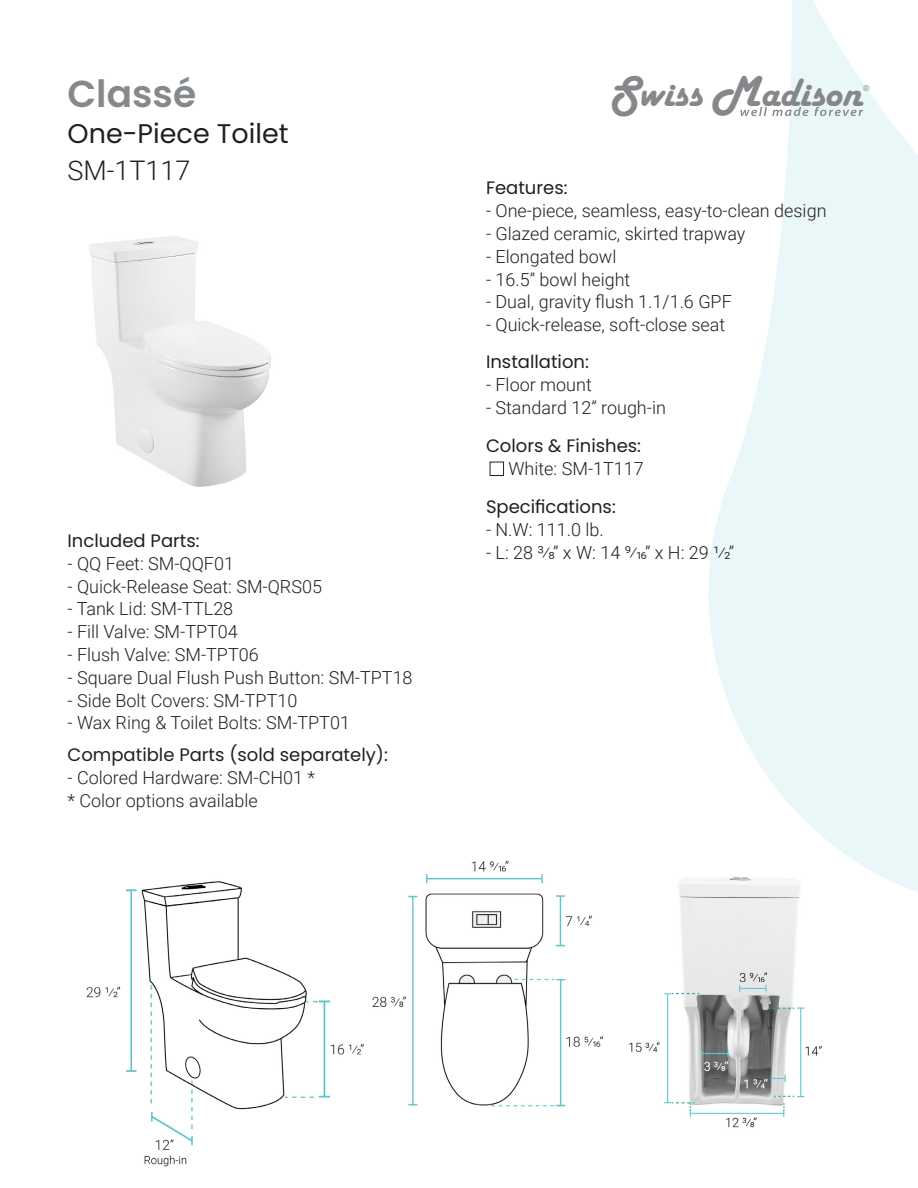
<style>
.page{position:relative;width:918px;height:1188px;background:#fff}
.page>*{position:absolute;margin:0;border:0;box-sizing:border-box;transform-origin:0 0}
.t1{font:41.1px "Harlow Solid";color:#85878a}
.t2{font:600 37.5px "Poppins";color:#85898c}
.t3{font:27px "Poppins";color:#231f20}
.t4{font:300 27px "Roboto";color:#231f20}
.t5{font:300 18px "Roboto";color:#231f20}
.t6{font:18px "Poppins";color:#231f20}
.t7{font:8.1px "Arial";color:#85878a}
.s1{font-size:45px}
</style>
<div class="page">
<img style="left:89px;top:236px;width:182px;height:251px">
<img style="left:629px;top:944px;width:193px;height:184px">
<svg style="left:678px;top:0;width:240px;height:944px;fill:#eaf7f8"></svg>
<svg style="left:740px;top:107px;width:123px;height:9px"></svg>
<img style="left:86px;top:860px;width:517px;height:307px">
<div style="left:490px;top:462px;width:14px;height:14px;border:1px solid #231f20"></div>
<p class="t2" style="left:68px;top:72px;width:130px">Classé</p>
<p class="t3" style="left:68px;top:118px;width:223px">One-Piece Toilet</p>
<p class="t4" style="left:68px;top:152px;width:125px">SM-1T117</p>
<p class="t6" style="left:68px;top:530px;width:134px">Included Parts:</p>
<p class="t5" style="left:68px;top:551px;width:168px">- QQ Feet: SM-QQF01</p>
<p class="t5" style="left:68px;top:574px;width:256px">- Quick-Release Seat: SM-QRS05</p>
<p class="t5" style="left:68px;top:596px;width:167px">- Tank Lid: SM-TTL28</p>
<p class="t5" style="left:68px;top:619px;width:172px">- Fill Valve: SM-TPT04</p>
<p class="t5" style="left:68px;top:642px;width:193px">- Flush Valve: SM-TPT06</p>
<p class="t5" style="left:68px;top:665px;width:347px">- Square Dual Flush Push Button: SM-TPT18</p>
<p class="t5" style="left:68px;top:688px;width:231px">- Side Bolt Covers: SM-TPT10</p>
<p class="t5" style="left:68px;top:710px;width:284px">- Wax Ring &amp; Toilet Bolts: SM-TPT01</p>
<p class="t6" style="left:68px;top:745px;width:322px">Compatible Parts (sold separately):</p>
<p class="t5" style="left:68px;top:765px;width:249px">- Colored Hardware: SM-CH01 *</p>
<p class="t5" style="left:68px;top:788px;width:192px">* Color options available</p>
<p class="t1" style="left:609px;top:70px;width:254px"><span class="s1">S</span>wiss <span class="s1">M</span>adison</p>
<p class="t7" style="left:863px;top:83px;width:8px">®</p>
<p class="t6" style="left:486px;top:178px;width:83px">Features:</p>
<p class="t5" style="left:486px;top:198px;width:342px">- One-piece, seamless, easy-to-clean design</p>
<p class="t5" style="left:486px;top:221px;width:261px">- Glazed ceramic, skirted trapway</p>
<p class="t5" style="left:486px;top:244px;width:132px">- Elongated bowl</p>
<p class="t5" style="left:486px;top:267px;width:146px">- 16.5” bowl height</p>
<p class="t5" style="left:486px;top:289px;width:247px">- Dual, gravity flush 1.1/1.6 GPF</p>
<p class="t5" style="left:486px;top:312px;width:241px">- Quick-release, soft-close seat</p>
<p class="t6" style="left:486px;top:351px;width:104px">Installation:</p>
<p class="t5" style="left:486px;top:372px;width:107px">- Floor mount</p>
<p class="t5" style="left:486px;top:395px;width:181px">- Standard 12” rough-in</p>
<p class="t6" style="left:486px;top:436px;width:157px">Colors &amp; Finishes:</p>
<p class="t5" style="left:508px;top:456px;width:137px">White: SM-1T117</p>
<p class="t6" style="left:486px;top:496px;width:131px">Specifications:</p>
<p class="t5" style="left:486px;top:517px;width:119px">- N.W: 111.0 lb.</p>
<p class="t5" style="left:486px;top:540px;width:250px">- L: 28 3/8” x W: 14 9/16” x H: 29 1/2”</p>
</div>
